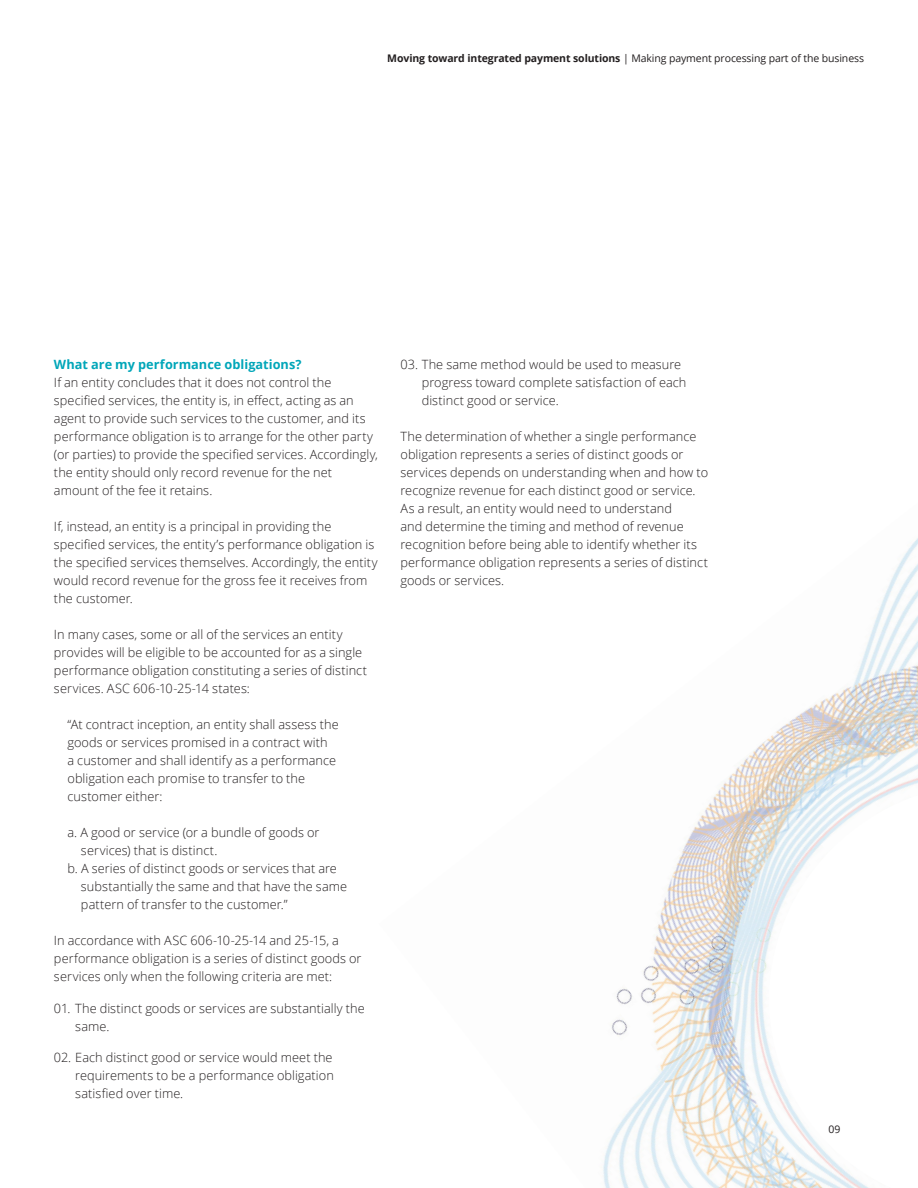
<style>
.page{position:relative;width:918px;height:1188px;background:#fff}
.page>*{position:absolute;margin:0;border:0;box-sizing:border-box;transform-origin:0 0}
.Body_copy__8_5_12pt{font:300 12.75px/18px "Open Sans";letter-spacing:.005em;color:#231f20}
.Secondary_bulletpoin{font:300 12.75px/18px "Open Sans";letter-spacing:.005em;color:#231f20}
.Tertiary_bulletpoint{font:300 12.75px/18px "Open Sans";letter-spacing:.005em;color:#231f20}
.Subhead_A__8_5_12pt{font:700 12.75px "Open Sans";color:#00a6b9}
.Brochure_title_right{font:10.5px "Open Sans";letter-spacing:-.01em;color:#231f20}
.Folio_right__7_9_5pt{font:10.5px "Open Sans";color:#231f20}
.s1{font-weight:700}
</style>
<div class="page">
<img style="left:603px;top:538px;width:315px;height:650px">
<svg style="left:745px;top:758px;width:173px;height:430px"></svg>
<p class="Brochure_title_right" style="left:387px;top:51px;width:478px"><span class="s1">Moving toward integrated payment solutions</span> | Making payment processing part of the business</p>
<p class="Subhead_A__8_5_12pt" style="left:54px;top:356px;width:249px">What are my performance obligations?</p>
<p class="Body_copy__8_5_12pt" style="left:54px;top:373px;width:325px">If an entity concludes that it does not control the specified services, the entity is, in effect, acting as an agent to provide such services to the customer, and its performance obligation is to arrange for the other party (or parties) to provide the specified services. Accordingly, the entity should only record revenue for the net amount of the fee it retains.</p>
<p class="Body_copy__8_5_12pt" style="left:54px;top:517px;width:325px">If, instead, an entity is a principal in providing the specified services, the entity’s performance obligation is the specified services themselves. Accordingly, the entity would record revenue for the gross fee it receives from the customer.</p>
<p class="Body_copy__8_5_12pt" style="left:54px;top:625px;width:315px">In many cases, some or all of the services an entity provides will be eligible to be accounted for as a single performance obligation constituting a series of distinct services. ASC 606-10-25-14 states:</p>
<p class="Secondary_bulletpoin" style="left:67px;top:715px;width:273px">“At contract inception, an entity shall assess the goods or services promised in a contract with<br>a customer and shall identify as a performance obligation each promise to transfer to the customer either:</p>
<p class="Tertiary_bulletpoint" style="left:81px;top:823px;width:240px;text-indent:-14px">a. A good or service (or a bundle of goods or services) that is distinct.</p>
<p class="Tertiary_bulletpoint" style="left:81px;top:859px;width:268px;text-indent:-14px">b. A series of distinct goods or services that are substantially the same and that have the same pattern of transfer to the customer.”</p>
<p class="Body_copy__8_5_12pt" style="left:54px;top:931px;width:309px">In accordance with ASC 606-10-25-14 and 25-15, a performance obligation is a series of distinct goods or services only when the following criteria are met:</p>
<p class="Body_copy__8_5_12pt" style="left:75px;top:999px;width:291px;text-indent:-21px">01. The distinct goods or services are substantially the same.</p>
<p class="Body_copy__8_5_12pt" style="left:75px;top:1048px;width:260px;text-align:justify;text-indent:-21px">02. Each distinct good or service would meet the requirements to be a performance obligation satisfied over time.</p>
<p class="Body_copy__8_5_12pt" style="left:422px;top:355px;width:266px;text-indent:-21px">03. The same method would be used to measure progress toward complete satisfaction of each distinct good or service.</p>
<p class="Body_copy__8_5_12pt" style="left:400px;top:427px;width:309px">The determination of whether a single performance obligation represents a series of distinct goods or services depends on understanding when and how to recognize revenue for each distinct good or service.<br>As a result, an entity would need to understand<br>and determine the timing and method of revenue recognition before being able to identify whether its performance obligation represents a series of distinct goods or services.</p>
<p class="Folio_right__7_9_5pt" style="left:829px;top:1122px;width:13px">09</p>
</div>
